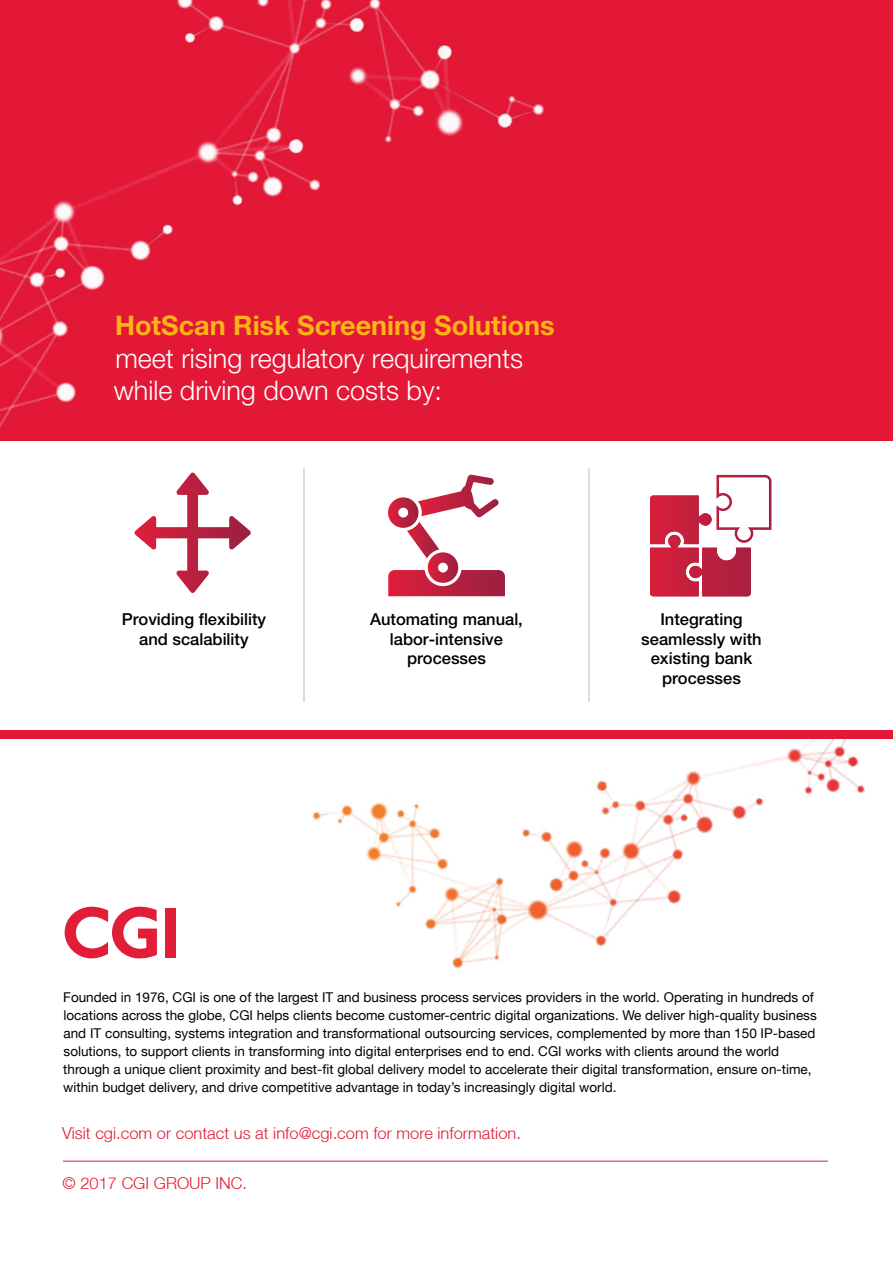
<style>
.page{position:relative;width:893px;height:1263px;background:#fff}
.page>*{position:absolute;margin:0;border:0;box-sizing:border-box;transform-origin:0 0}
.t1{font:300 27px "Helvetica Neue LT Std";color:#fff}
.t2{font:700 27px "Helvetica Neue LT Std";color:#fcb515}
.t3{font:500 16.5px/19.8px "Helvetica Neue LT";color:#000;text-align:center}
.t4{font:300 16.5px "Helvetica Neue LT";color:#e31837}
.t5{font:13.5px/18px "Helvetica Neue LT";color:#000}
.s1{font-family:"Helvetica";font-weight:300;font-size:13.5px;color:#e31837}
.s2{font-family:"Helvetica";font-size:13.5px;color:#e31837}
</style>
<div class="page">
<div style="left:0;top:0;width:893px;height:738px;background:#e31837"></div>
<img style="left:0;top:0;width:544px;height:730px">
<svg style="left:65px;top:907px;width:92px;height:51px"></svg>
<div style="left:165px;top:908px;width:11px;height:49px;background:#e21d38"></div>
<img style="left:197px;top:729px;width:696px;height:240px">
<div style="left:0;top:441px;width:893px;height:288px;background:#fff"></div>
<svg style="left:134px;top:472px;width:117px;height:121px"></svg>
<svg style="left:388px;top:475px;width:117px;height:121px"></svg>
<svg style="left:650px;top:475px;width:121px;height:121px"></svg>
<hr style="left:303px;top:468px;width:2px;height:234px;background:#d1d3d4">
<hr style="left:588px;top:468px;width:2px;height:234px;background:#d1d3d4">
<hr style="left:63px;top:1161px;width:765px;height:1px;background:#e31837">
<h1 class="t2" style="left:90px;top:309px;width:466px"><span class="s1">•</span> HotScan Risk Screening Solutions</h1>
<h1 class="t1" style="left:90px;top:341px;width:434px"><span class="s2">•</span> meet rising regulatory requirements</h1>
<h1 class="t1" style="left:90px;top:374px;width:353px"><span class="s2">•</span> while driving down costs by:</h1>
<p class="t3" style="left:122px;top:609px;width:146px">Providing flexibility and scalability</p>
<p class="t3" style="left:370px;top:609px;width:154px">Automating manual, labor-intensive processes</p>
<p class="t3" style="left:641px;top:609px;width:122px">Integrating seamlessly with existing bank processes</p>
<p class="t5" style="left:63px;top:988px;width:755px">Founded in 1976, CGI is one of the largest IT and business process services providers in the world. Operating in hundreds of locations across the globe, CGI helps clients become customer-centric digital organizations. We deliver high-quality business and IT consulting, systems integration and transformational outsourcing services, complemented by more than 150 IP-based solutions, to support clients in transforming into digital enterprises end to end. CGI works with clients around the world through a unique client proximity and best-fit global delivery model to accelerate their digital transformation, ensure on-time, within budget delivery, and drive competitive advantage in today’s increasingly digital world.</p>
<p class="t4" style="left:62px;top:1123px;width:460px">Visit cgi.com or contact us at info@cgi.com for more information.</p>
<p class="t4" style="left:63px;top:1173px;width:186px">© 2017 CGI GROUP INC.</p>
</div>
